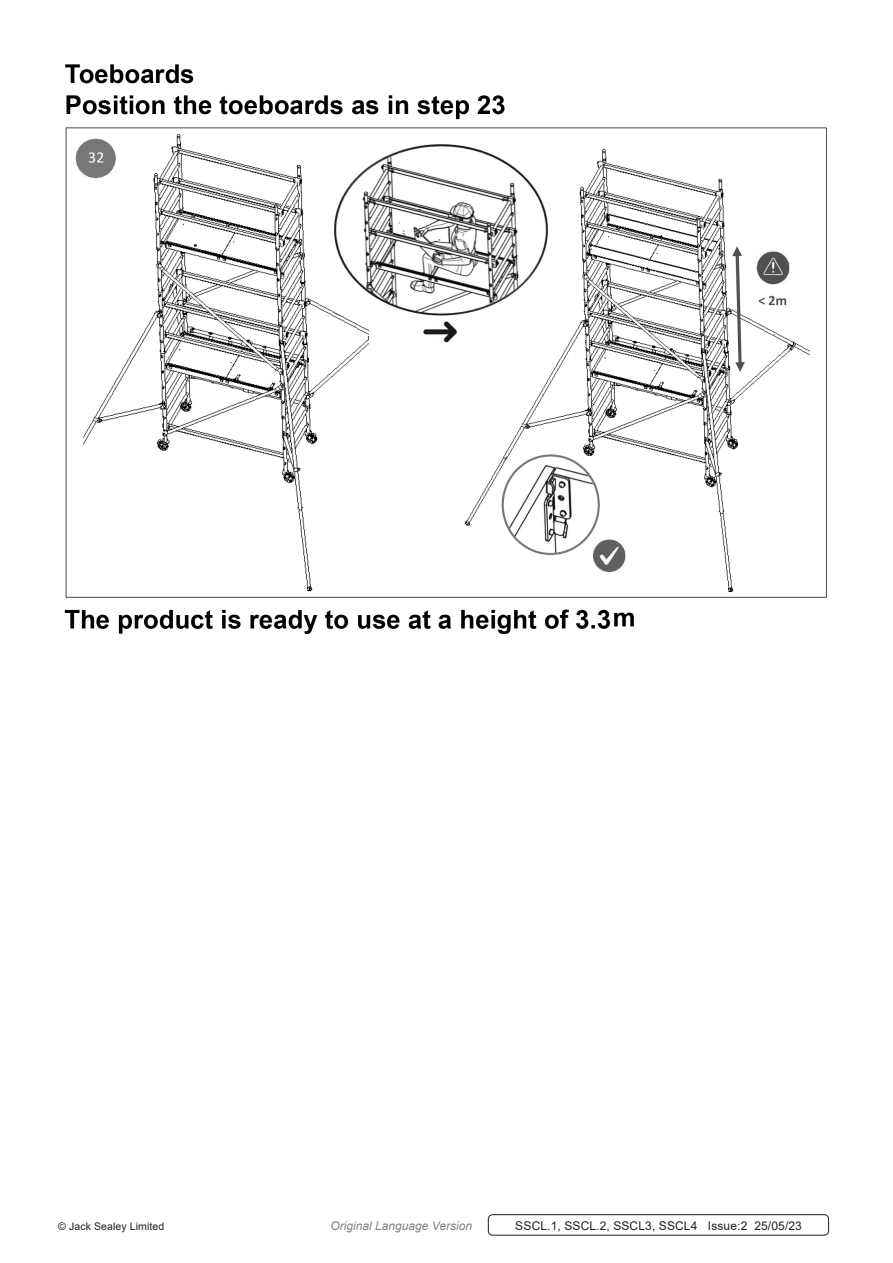
<style>
.page{position:relative;width:893px;height:1263px;background:#fff}
.page>*{position:absolute;margin:0;border:0;box-sizing:border-box;transform-origin:0 0}
.Body__Footer{font:12px "Arial";letter-spacing:.01em;color:#231f20}
.t1{font:italic 12px "Arial";color:#808285}
.Body__Justified__7pt{font:10.5px "Arial";letter-spacing:.01em;color:#231f20}
</style>
<div class="page">
<img style="left:64px;top:64px;width:763px;height:569px">
<div style="left:488px;top:1214px;width:341px;height:21px;border:1px solid #231f20;border-radius:4px"></div>
<p class="Body__Justified__7pt" style="left:58px;top:1219px;width:108px">© Jack Sealey Limited</p>
<p class="t1" style="left:330px;top:1218px;width:143px">Original Language Version</p>
<p class="Body__Footer" style="left:515px;top:1217px;width:288px">SSCL.1, SSCL.2, SSCL3, SSCL4 Issue:2 25/05/23</p>
</div>
